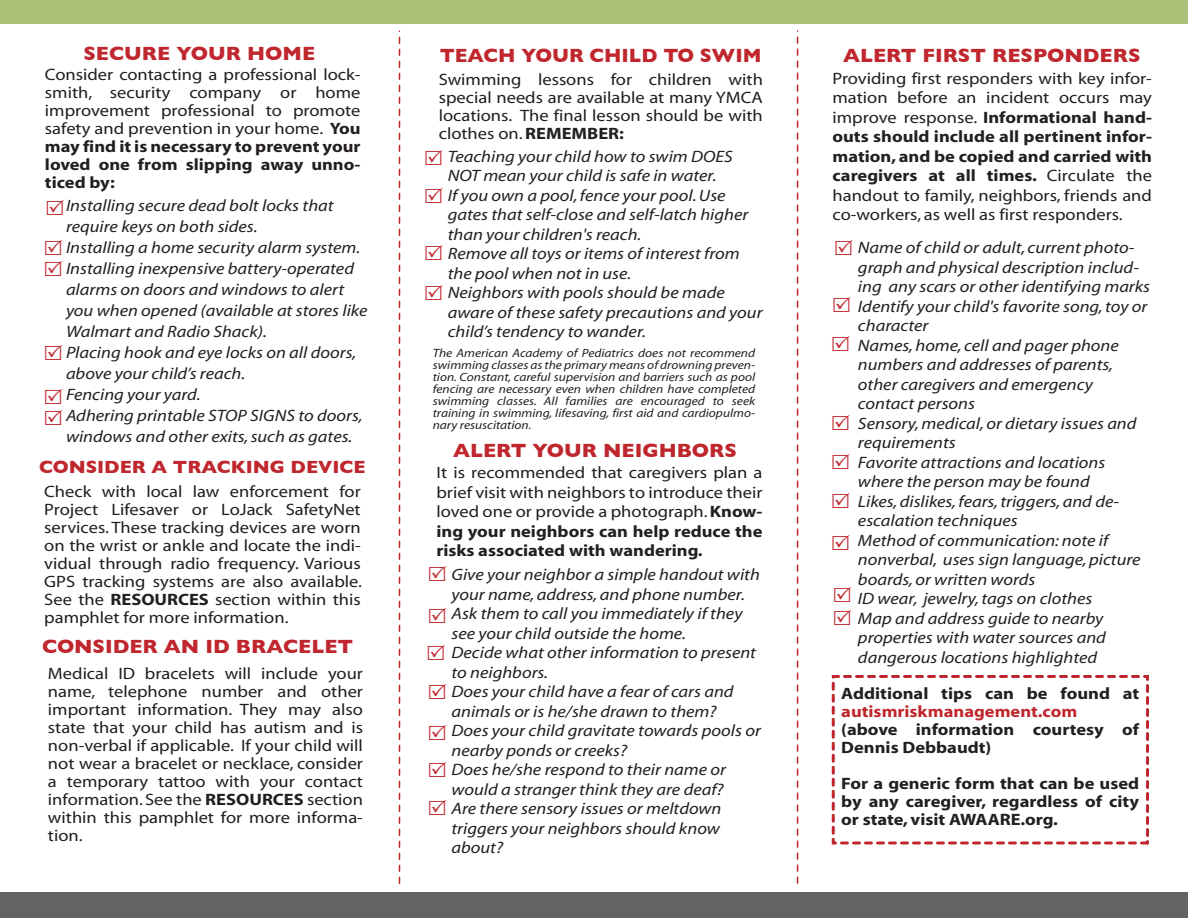
<style>
.page{position:relative;width:1188px;height:918px;background:#fff}
.page>*{position:absolute;margin:0;border:0;box-sizing:border-box;transform-origin:0 0}
.t1{font:700 19.5px "Gill Sans";color:#c0262d;scale:1.05 1}
.t2{font:700 19.5px "Gill Sans";color:#c0262d}
.t3{font:700 18px "Gill Sans";color:#c0262d;scale:1.05 1}
.t4{font:italic 16.5px/19.5px "Myriad";color:#231f20;scale:1.12 1}
.t5{font:16.5px/18px "Myriad";color:#231f20;text-align:justify;scale:1.12 1}
.t6{font:700 16.5px/18px "Myriad";color:#231f20;scale:1.12 1}
.t7{font:italic 12px/12px "Myriad";color:#231f20;text-align:justify;scale:1.12 1}
.s1{font-weight:700}
.s2{color:#c0262d}
</style>
<div class="page">
<div style="left:0;top:0;width:1188px;height:23px;background:#abc177"></div>
<div style="left:832px;top:675px;width:317px;height:169px;border:3px dashed #c0262d"></div>
<div style="left:0;top:893px;width:1188px;height:25px;background:#636366"></div>
<svg style="left:399px;top:31px;width:1px;height:852px"></svg>
<svg style="left:797px;top:31px;width:1px;height:852px"></svg>
<p class="t1" style="left:83px;top:42px;width:222px">SECURE YOUR HOME</p>
<p class="t2" style="left:440px;top:44px;width:323px">TEACH YOUR CHILD TO SWIM</p>
<p class="t5" style="left:45px;top:66px;width:283px">Consider contacting a professional lock&shy;smith, security company or home improvement professional to promote safety and prevention in your home. <span class="s1">You may find it is necessary to prevent your loved one from slipping away unno&shy;ticed by:</span></p>
<p class="t4" style="left:66px;top:196px;width:271px;line-height:21px">Installing secure dead bolt locks that require keys on both sides.<br>Installing a home security alarm system.<br>Installing inexpensive battery-operated alarms on doors and windows to alert you when opened (available at stores like Walmart and Radio Shack).<br>Placing hook and eye locks on all doors, above your child’s reach.<br>Fencing your yard.<br>Adhering printable STOP SIGNS to doors, windows and other exits, such as gates.</p>
<p class="t3" style="left:39px;top:456px;width:312px">CONSIDER A TRACKING DEVICE</p>
<p class="t5" style="left:44px;top:483px;width:285px">Check with local law enforcement for Project Lifesaver or LoJack SafetyNet services. These tracking devices are worn on the wrist or ankle and locate the indi&shy;vidual through radio frequency. Various GPS tracking systems are also available.<br>See the <span class="s1">RESOURCES</span> section within this pamphlet for more information.</p>
<p class="t1" style="left:42px;top:635px;width:298px">CONSIDER AN ID BRACELET</p>
<p class="t5" style="left:48px;top:665px;width:283px">Medical ID bracelets will include your name, telephone number and other important information. They may also state that your child has autism and is non-verbal if applicable. If your child will not wear a bracelet or necklace, consider a temporary tattoo with your contact information. See the <span class="s1">RESOURCES</span> section within this pamphlet for more informa&shy;tion.</p>
<p class="t5" style="left:439px;top:71px;width:291px">Swimming lessons for children with special needs are available at many YMCA locations. The final lesson should be with clothes on. <span class="s1">REMEMBER:</span></p>
<p class="t4" style="left:448px;top:147px;width:283px">Teaching your child how to swim DOES NOT mean your child is safe in water.<br>If you own a pool, fence your pool. Use gates that self-close and self-latch higher than your children's reach.<br>Remove all toys or items of interest from the pool when not in use.<br>Neighbors with pools should be made aware of these safety precautions and your child’s tendency to wander.</p>
<p class="t7" style="left:433px;top:348px;width:289px">The American Academy of Pediatrics does not recommend swimming classes as the primary means of drowning preven&shy;tion. Constant, careful supervision and barriers such as pool fencing are necessary even when children have completed swimming classes. All families are encouraged to seek training in swimming, lifesaving, first aid and cardiopulmo&shy;nary resuscitation.</p>
<p class="t1" style="left:453px;top:439px;width:272px">ALERT YOUR NEIGHBORS</p>
<p class="t5" style="left:436px;top:464px;width:293px;line-height:19.5px">It is recommended that caregivers plan a brief visit with neighbors to introduce their loved one or provide a photograph. <span class="s1">Know&shy;ing your neighbors can help reduce the risks associated with wandering.</span></p>
<p class="t4" style="left:452px;top:566px;width:278px">Give your neighbor a simple handout with your name, address, and phone number.<br>Ask them to call you immediately if they see your child outside the home.<br>Decide what other information to present to neighbors.<br>Does your child have a fear of cars and animals or is he/she drawn to them?<br>Does your child gravitate towards pools or nearby ponds or creeks?<br>Does he/she respond to their name or would a stranger think they are deaf?<br>Are there sensory issues or meltdown triggers your neighbors should know about?</p>
<p class="t1" style="left:843px;top:44px;width:285px">ALERT FIRST RESPONDERS</p>
<p class="t5" style="left:832px;top:69px;width:287px;line-height:19.5px">Providing first responders with key infor&shy;mation before an incident occurs may improve response. <span class="s1">Informational hand&shy;outs should include all pertinent infor&shy;mation, and be copied and carried with caregivers at all times.</span> Circulate the handout to family, neighbors, friends and co-workers, as well as first responders.</p>
<p class="t4" style="left:858px;top:239px;width:262px">Name of child or adult, current photo&shy;graph and physical description includ&shy;ing any scars or other identifying marks<br>Identify your child's favorite song, toy or character<br>Names, home, cell and pager phone numbers and addresses of parents, other caregivers and emergency contact persons<br>Sensory, medical, or dietary issues and requirements<br>Favorite attractions and locations where the person may be found<br>Likes, dislikes, fears, triggers, and de&shy;escalation techniques<br>Method of communication: note if nonverbal, uses sign language, picture boards, or written words<br>ID wear, jewelry, tags on clothes<br>Map and address guide to nearby properties with water sources and dangerous locations highlighted</p>
<p class="t6" style="left:841px;top:685px;width:268px">Additional tips can be found at <span class="s2">autismriskmanagement.com<br></span>(above information courtesy of<br>Dennis Debbaudt)</p>
<p class="t6" style="left:841px;top:775px;width:268px;text-align:justify">For a generic form that can be used by any caregiver, regardless of city or state, visit AWAARE.org.</p>
</div>
